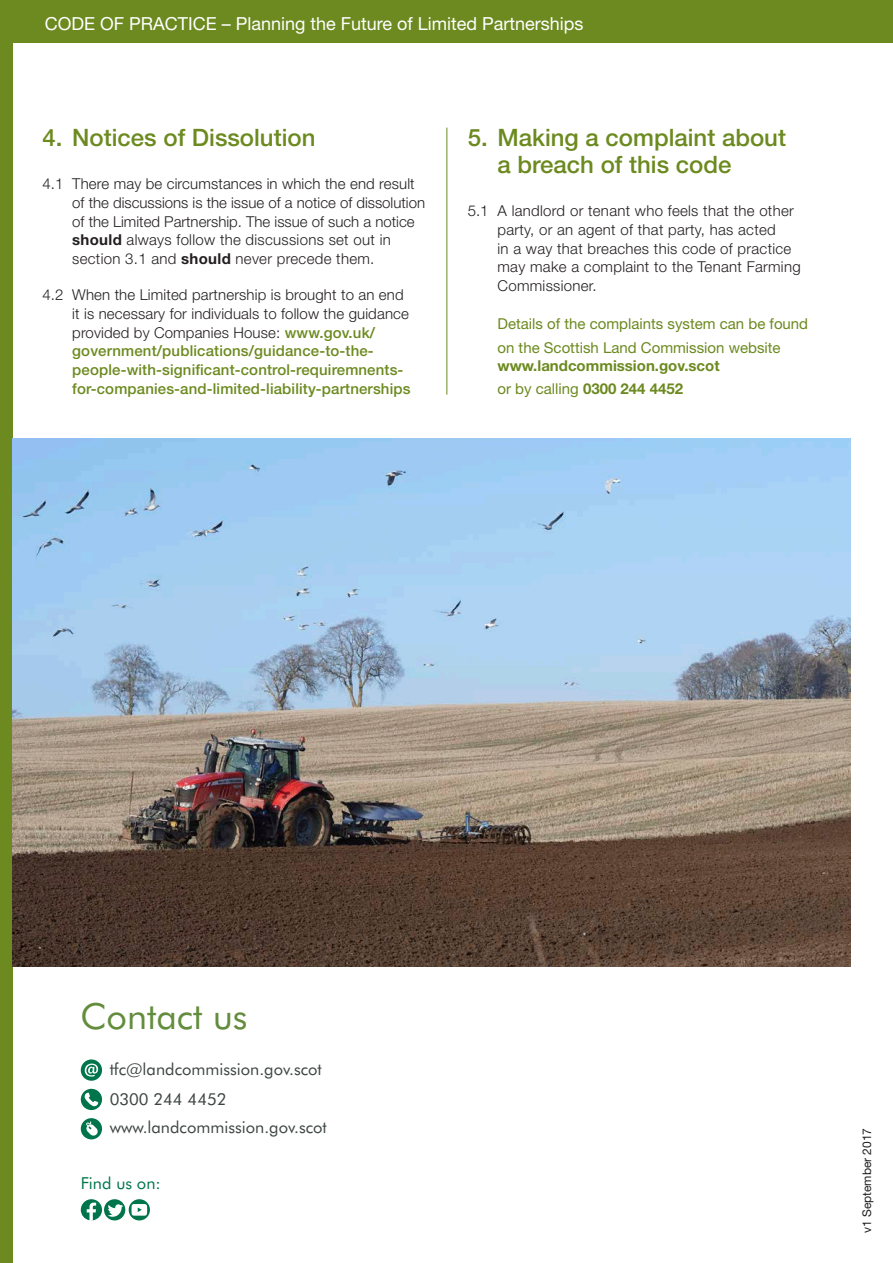
<style>
.page{position:relative;width:893px;height:1263px;background:#fff}
.page>*{position:absolute;margin:0;border:0;box-sizing:border-box;transform-origin:0 0}
.t1{font:36px "Futura BT";color:#638d3d}
.t2{font:500 24px/27px "Helvetica Neue";color:#6c8a1f}
.t3{font:18px "Helvetica Neue";color:#fff}
.t4{font:16.5px/30px "Futura BT";color:#3d4543}
.t5{font:16.5px "Futura BT";color:#00754b}
.t6{font:300 15px/18.8px "Helvetica Neue";letter-spacing:.02em;color:#231f20}
.t7{font:500 15px/18.8px "Helvetica Neue";letter-spacing:.01em;color:#6c8a1f}
.t8{font:15px/24px "Helvetica Neue";color:#6c8a1f}
.t9{font:700 15px/22.5px "Helvetica Neue";color:#6c8a1f}
.t10{font:12px "Helvetica Neue";color:#231f20}
.s1{font-weight:700}
.s2{font-weight:300;color:#231f20}
.s3{font-weight:400}
</style>
<div class="page">
<div style="left:0;top:0;width:893px;height:43px;background:#6c8a1f"></div>
<hr style="left:446px;top:128px;width:1px;height:267px;background:#6c8a1f">
<div style="left:0;top:0;width:13px;height:1263px;background:#6c8a1f"></div>
<svg style="left:81px;top:1059px;width:21px;height:22px"></svg>
<svg style="left:81px;top:1089px;width:21px;height:21px"></svg>
<svg style="left:81px;top:1118px;width:21px;height:21px"></svg>
<svg style="left:81px;top:1199px;width:69px;height:21px"></svg>
<img style="left:13px;top:438px;width:837px;height:528px">
<p class="t3" style="left:45px;top:13px;width:540px">CODE OF PRACTICE – Planning the Future of Limited Partnerships</p>
<h2 class="t2" style="left:43px;top:124px;width:274px">4. Notices of Dissolution</h2>
<p class="t6" style="left:72px;top:174px;width:354px;text-indent:-30px">4.1 There may be circumstances in which the end result of the discussions is the issue of a notice of dissolution of the Limited Partnership. The issue of such a notice <span class="s1">should</span> always follow the discussions set out in section 3.1 and <span class="s1">should</span> never precede them.</p>
<p class="t7" style="left:72px;top:285px;width:340px;text-indent:-30px"><span class="s2">4.2 When the Limited partnership is brought to an end it is necessary for individuals to follow the guidance provided by Companies House:</span> www.gov.uk/ government/publications/guidance-to-the&shy;people-with-significant-control-requiremnents&shy;for-companies-and-limited-liability-partnerships</p>
<h2 class="t2" style="left:497px;top:124px;width:290px;text-indent:-30px">5. Making a complaint about a breach of this code</h2>
<p class="t6" style="left:497px;top:201px;width:305px;text-indent:-30px">5.1 A landlord or tenant who feels that the other party, or an agent of that party, has acted<br>in a way that breaches this code of practice may make a complaint to the Tenant Farming Commissioner.</p>
<p class="t8" style="left:497px;top:311px;width:312px">Details of the complaints system can be found on the Scottish Land Commission website</p>
<p class="t9" style="left:497px;top:354px;width:224px">www.landcommission.gov.scot <span class="s3">or by calling</span> 0300 244 4452</p>
<h1 class="t1" style="left:80px;top:994px;width:168px">Contact us</h1>
<p class="t4" style="left:110px;top:1054px;width:214px">tfc@landcommission.gov.scot<br>0300 244 4452</p>
<p class="t4" style="left:110px;top:1112px;width:219px">www.landcommission.gov.scot</p>
<p class="t5" style="left:81px;top:1173px;width:81px">Find us on:</p>
<p class="t10" style="left:860px;top:1233px;width:107px;rotate:-90deg">v1 September 2017</p>
</div>
